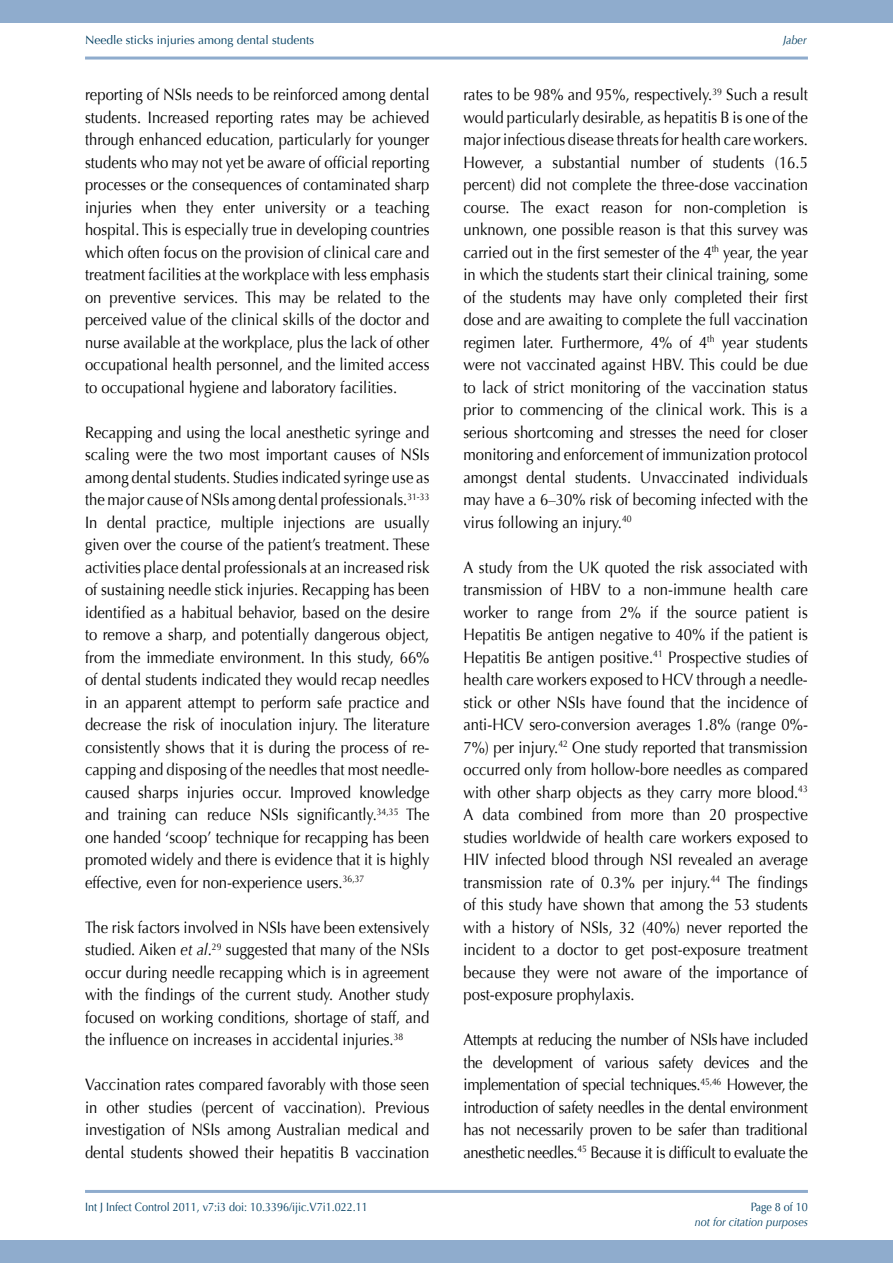
<style>
.page{position:relative;width:893px;height:1263px;background:#fff}
.page>*{position:absolute;margin:0;border:0;box-sizing:border-box;transform-origin:0 0}
.t1{font:16.5px/22.5px "Optima";color:#000;text-align:justify;scale:.9 1}
.t2{font:12px "Optima";color:#003e61;scale:.9 1}
.t3{font:12px "Optima";color:#003e61}
.t4{font:italic 12px "Optima";color:#003e61;scale:.9 1}
.s1{font-style:italic}
</style>
<div class="page">
<div style="left:0;top:0;width:893px;height:23px;background:#8faccd"></div>
<div style="left:0;top:1240px;width:893px;height:23px;background:#8faccd"></div>
<hr style="left:85px;top:1190px;width:723px;height:3px;background:#8faccd">
<hr style="left:85px;top:57px;width:723px;height:3px;background:#8faccd">
<p class="t3" style="left:85px;top:33px;width:231px">Needle sticks injuries among dental students</p>
<p class="t4" style="left:783px;top:33px;width:28px">Jaber</p>
<p class="t1" style="left:85px;top:84px;width:384px">reporting of NSIs needs to be reinforced among dental students. Increased reporting rates may be achieved through enhanced education, particularly for younger students who may not yet be aware of official reporting processes or the consequences of contaminated sharp injuries when they enter university or a teaching hospital. This is especially true in developing countries which often focus on the provision of clinical care and treatment facilities at the workplace with less emphasis on preventive services. This may be related to the perceived value of the clinical skills of the doctor and nurse available at the workplace, plus the lack of other occupational health personnel, and the limited access to occupational hygiene and laboratory facilities.</p>
<p class="t1" style="left:85px;top:421px;width:384px">Recapping and using the local anesthetic syringe and scaling were the two most important causes of NSIs among dental students. Studies indicated syringe use as the major cause of NSIs among dental professionals.<sup>31-33<br></sup>In dental practice, multiple injections are usually given over the course of the patient’s treatment. These activities place dental professionals at an increased risk of sustaining needle stick injuries. Recapping has been identified as a habitual behavior, based on the desire to remove a sharp, and potentially dangerous object, from the immediate environment. In this study, 66% of dental students indicated they would recap needles in an apparent attempt to perform safe practice and decrease the risk of inoculation injury. The literature consistently shows that it is during the process of re&shy;capping and disposing of the needles that most needle&shy;caused sharps injuries occur. Improved knowledge and training can reduce NSIs significantly.<sup>34,35</sup> The one handed ‘scoop’ technique for recapping has been promoted widely and there is evidence that it is highly effective, even for non-experience users.<sup>36,37</sup></p>
<p class="t1" style="left:85px;top:916px;width:384px">The risk factors involved in NSIs have been extensively studied. Aiken <span class="s1">et al</span>.<sup>29</sup> suggested that many of the NSIs occur during needle recapping which is in agreement with the findings of the current study. Another study focused on working conditions, shortage of staff, and the influence on increases in accidental injuries.<sup>38</sup></p>
<p class="t1" style="left:85px;top:1074px;width:384px">Vaccination rates compared favorably with those seen in other studies (percent of vaccination). Previous investigation of NSIs among Australian medical and dental students showed their hepatitis B vaccination</p>
<p class="t2" style="left:85px;top:1200px;width:316px">Int J Infect Control 2011, v7:i3 doi: 10.3396/ijic.V7i1.022.11</p>
<p class="t1" style="left:463px;top:84px;width:384px">rates to be 98% and 95%, respectively.<sup>39</sup> Such a result would particularly desirable, as hepatitis B is one of the major infectious disease threats for health care workers.<br>However, a substantial number of students (16.5 percent) did not complete the three-dose vaccination course. The exact reason for non-completion is unknown, one possible reason is that this survey was carried out in the first semester of the 4<sup>th</sup> year, the year in which the students start their clinical training, some of the students may have only completed their first dose and are awaiting to complete the full vaccination regimen later. Furthermore, 4% of 4<sup>th</sup> year students were not vaccinated against HBV. This could be due to lack of strict monitoring of the vaccination status prior to commencing of the clinical work. This is a serious shortcoming and stresses the need for closer monitoring and enforcement of immunization protocol amongst dental students. Unvaccinated individuals may have a 6–30% risk of becoming infected with the virus following an injury.<sup>40</sup></p>
<p class="t1" style="left:463px;top:556px;width:384px">A study from the UK quoted the risk associated with transmission of HBV to a non-immune health care worker to range from 2% if the source patient is Hepatitis Be antigen negative to 40% if the patient is Hepatitis Be antigen positive.<sup>41</sup> Prospective studies of health care workers exposed to HCV through a needle&shy;stick or other NSIs have found that the incidence of anti-HCV sero-conversion averages 1.8% (range 0%- 7%) per injury.<sup>42</sup> One study reported that transmission occurred only from hollow-bore needles as compared with other sharp objects as they carry more blood.<sup>43<br></sup>A data combined from more than 20 prospective studies worldwide of health care workers exposed to HIV infected blood through NSI revealed an average transmission rate of 0.3% per injury.<sup>44</sup> The findings of this study have shown that among the 53 students with a history of NSIs, 32 (40%) never reported the incident to a doctor to get post-exposure treatment because they were not aware of the importance of post-exposure prophylaxis.</p>
<p class="t1" style="left:463px;top:1029px;width:384px">Attempts at reducing the number of NSIs have included the development of various safety devices and the implementation of special techniques.<sup>45,46</sup> However, the introduction of safety needles in the dental environment has not necessarily proven to be safer than traditional anestheticneedles.<sup>45</sup> Because it is difficult to evaluate the</p>
<p class="t2" style="left:751px;top:1200px;width:65px">Page 8 of 10</p>
<p class="t4" style="left:695px;top:1215px;width:127px">not for citation purposes</p>
</div>
